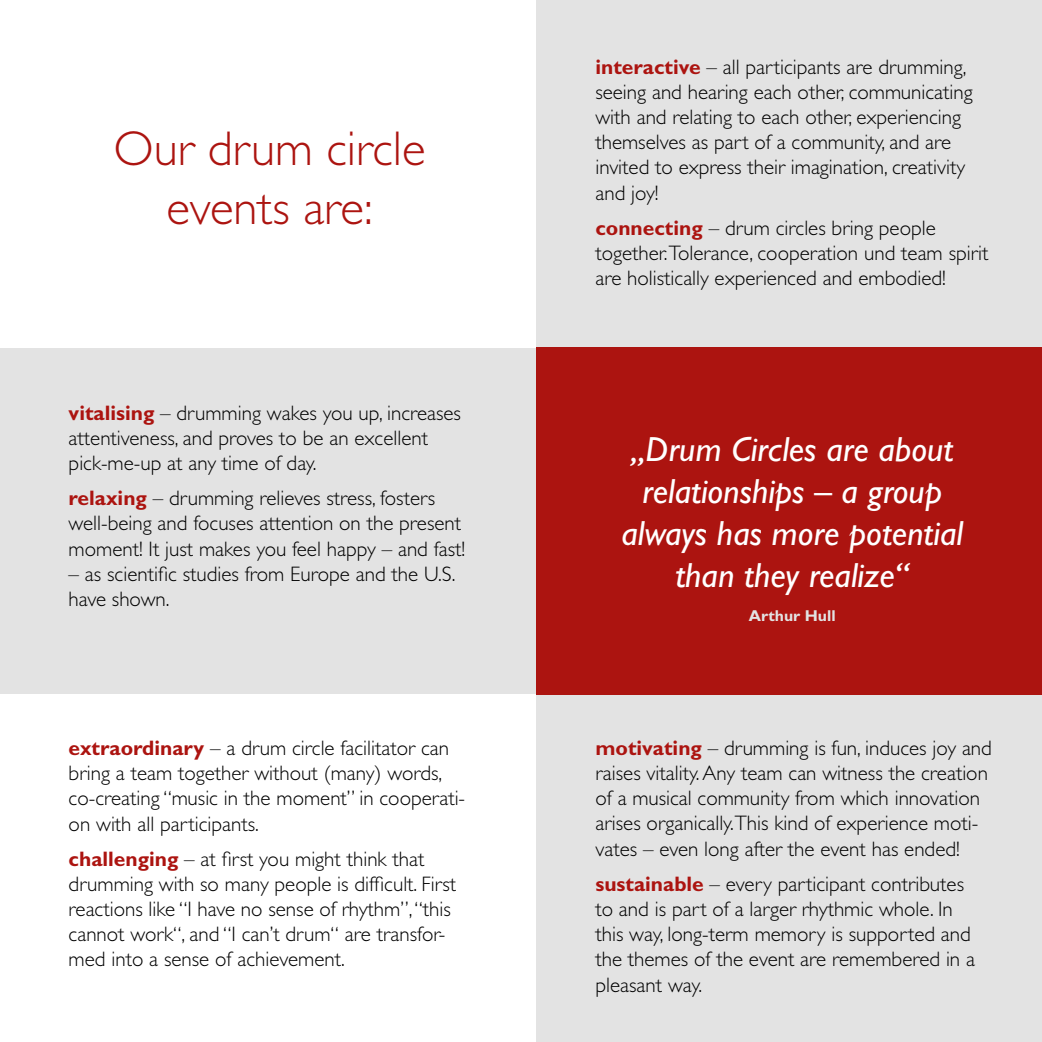
<style>
.page{position:relative;width:1042px;height:1042px;background:#fff}
.page>*{position:absolute;margin:0;border:0;box-sizing:border-box;transform-origin:0 0}
.t1{font:300 49px/58.8px "Gill Sans";color:#ac1410;text-align:center}
.t2{font:italic 35px/42px "Gill Sans";color:#fff;text-align:center}
.t3{font:300 21px/25.2px "Gill Sans";color:#000}
.t4{font:700 15.75px "Gill Sans";color:#e3e3e3}
.s1{font-weight:700;color:#ac1410}
</style>
<div class="page">
<div style="left:536px;top:694px;width:506px;height:348px;background:#e3e3e3"></div>
<div style="left:536px;top:0;width:506px;height:347px;background:#e3e3e3"></div>
<div style="left:536px;top:347px;width:506px;height:347px;background:#ac1410"></div>
<div style="left:0;top:347px;width:536px;height:347px;background:#e3e3e3"></div>
<h1 class="t1" style="left:114px;top:120px;width:314px">Our drum circle events are:</h1>
<p class="t3" style="left:69px;top:400px;width:394px"><span class="s1">vitalising</span> – drumming wakes you up, increases attentiveness, and proves to be an excellent pick-me-up at any time of day.</p>
<p class="t3" style="left:69px;top:486px;width:398px"><span class="s1">relaxing</span> – drumming relieves stress, fosters well-being and focuses attention on the present moment! It just makes you feel happy – and fast!</p>
<p class="t3" style="left:69px;top:561px;width:388px">– as scientific studies from Europe and the U.S. have shown.</p>
<p class="t3" style="left:69px;top:735px;width:398px"><span class="s1">extraordinary</span> – a drum circle facilitator can bring a team together without (many) words, co-creating “music in the moment” in cooperati&shy;on with all participants.</p>
<p class="t3" style="left:69px;top:846px;width:389px"><span class="s1">challenging</span> – at first you might think that drumming with so many people is difficult. First reactions like “I have no sense of rhythm”, “this cannot work“, and “I can’t drum“ are transfor&shy;med into a sense of achievement.</p>
<p class="t3" style="left:595px;top:54px;width:379px"><span class="s1">interactive</span> – all participants are drumming, seeing and hearing each other, communicating with and relating to each other, experiencing themselves as part of a community, and are invited to express their imagination, creativity and joy!</p>
<p class="t3" style="left:595px;top:215px;width:395px"><span class="s1">connecting</span> – drum circles bring people together.Tolerance, cooperation und team spirit are holistically experienced and embodied!</p>
<h2 class="t2" style="left:621px;top:429px;width:343px">„Drum Circles are about relationships – a group always has more potential than they realize“</h2>
<p class="t4" style="left:749px;top:606px;width:88px">Arthur Hull</p>
<p class="t3" style="left:595px;top:735px;width:398px"><span class="s1">motivating</span> – drumming is fun, induces joy and raises vitality. Any team can witness the creation of a musical community from which innovation arises organically.This kind of experience moti&shy;vates – even long after the event has ended!</p>
<p class="t3" style="left:595px;top:871px;width:381px"><span class="s1">sustainable</span> – every participant contributes to and is part of a larger rhythmic whole. In this way, long-term memory is supported and the themes of the event are remembered in a pleasant way.</p>
</div>
